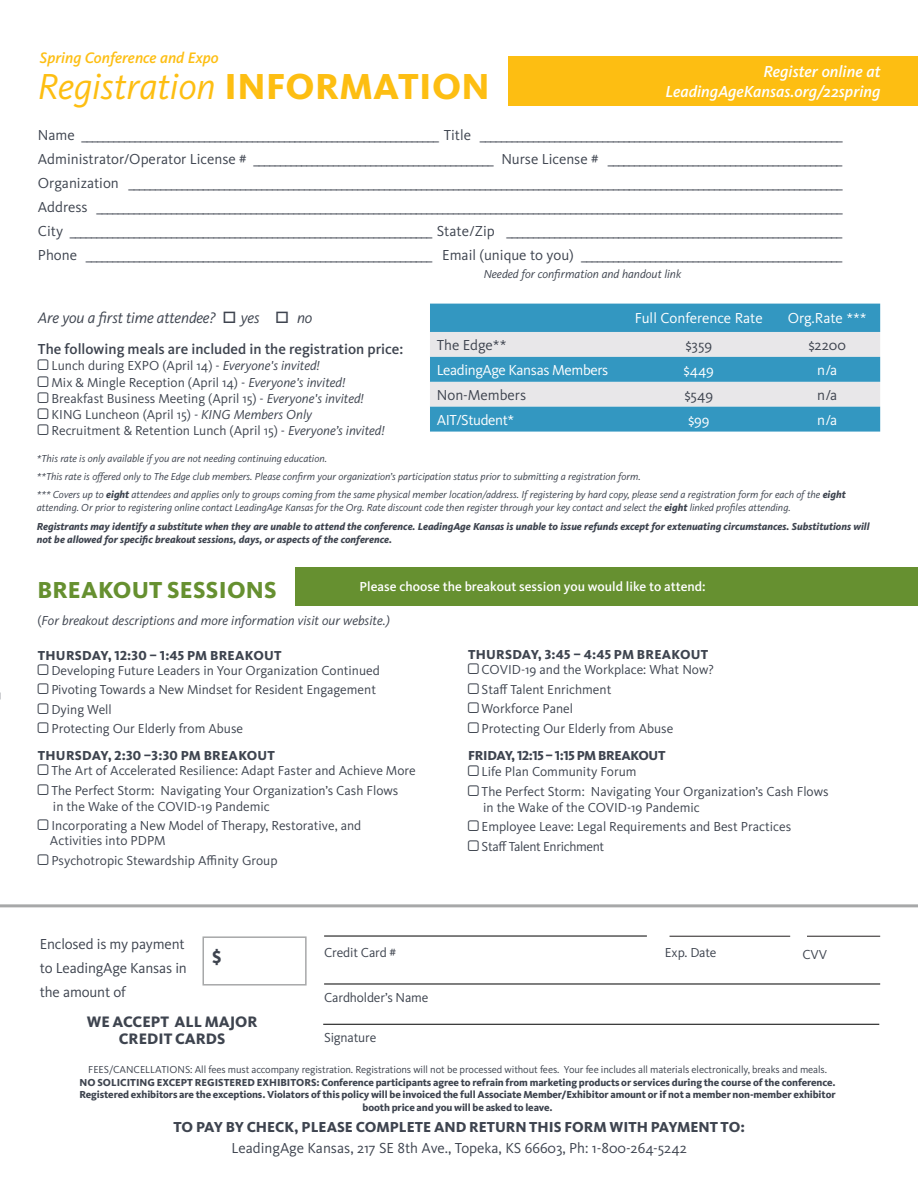
<style>
.page{position:relative;width:918px;height:1188px;background:#fff}
.page>*{position:absolute;margin:0;border:0;box-sizing:border-box;transform-origin:0 0}
.t1{font:italic 37.5px "Kievit OT";color:#fdbe12}
.t2{font:800 24px "Kievit OT";letter-spacing:.01em;color:#669030}
.t3{font:800 18px "Kievit OT";color:#3e444f}
.t4{font:italic 500 16.5px "Kievit OT";color:#fff}
.t5{font:italic 15.75px "Kievit OT";letter-spacing:-.01em;color:#3e444f}
.t6{font:800 15.75px/16.5px "Kievit OT";color:#3e444f;text-align:center}
.t7{font:italic 500 15.75px "Kievit OT";color:#fdbe12}
.t8{font:15px/24px "Kievit OT";color:#3e444f;text-align:justify}
.t9{font:15px "Kievit OT";letter-spacing:-.025em;color:#fff}
.t10{font:800 15px "Kievit OT";color:#3e444f}
.t11{font:500 15px "Kievit OT";color:#3e444f}
.t12{font:15px "Kievit OT";color:#fff}
.t13{font:13.5px/19.5px "Kievit OT";color:#3e444f}
.t14{font:800 13.5px "Kievit OT";letter-spacing:.01em;color:#3e444f}
.t15{font:italic 13.5px "Kievit OT";color:#3e444f}
.t16{font:500 13.5px "Kievit OT";color:#fff}
.t17{font:800 13.5px "Kievit OT";letter-spacing:-.025em;color:#3e444f}
.t18{font:italic 12px "Kievit OT";color:#3e444f}
.t19{font:italic 800 10.5px/19.5px "Kievit OT";color:#3e444f}
.t20{font:italic 10.5px/18px "Kievit OT";color:#3e444f}
.t21{font:800 10.5px/12.6px "Kievit OT";letter-spacing:-.01em;color:#3e444f;text-align:center}
.t22{font:10.5px "Kievit OT";letter-spacing:-.01em;color:#3e444f}
.s1{font-weight:800;font-style:normal}
.s2{font-style:italic}
.s3{font-weight:800}
.s4{font-weight:400}
.s5{font-style:normal}
</style>
<div class="page">
<div style="left:509px;top:57px;width:409px;height:49px;background:#fdbe12"></div>
<hr style="left:324px;top:936px;width:323px;height:1px;background:#000">
<hr style="left:670px;top:936px;width:120px;height:1px;background:#231f20">
<div style="left:296px;top:567px;width:622px;height:39px;background:#669030"></div>
<svg style="left:430px;top:304px;width:450px;height:128px;background:#7ab6d0"></svg>
<div style="left:202px;top:936px;width:105px;height:50px;border:2px solid #a7a8a9"></div>
<hr style="left:324px;top:984px;width:556px;height:1px;background:#000">
<hr style="left:0;top:904px;width:918px;height:3px;background:#a7a8a9">
<hr style="left:807px;top:936px;width:73px;height:1px;background:#231f20">
<hr style="left:323px;top:1024px;width:556px;height:1px;background:#000">
<p class="t7" style="left:40px;top:49px;width:180px">Spring Conference and Expo</p>
<p class="t4" style="left:764px;top:62px;width:118px">Register online at</p>
<h1 class="t1" style="left:38px;top:65px;width:454px">Registration <span class="s1">INFORMATION</span></h1>
<p class="t4" style="left:666px;top:82px;width:217px">LeadingAgeKansas.org/22spring</p>
<p class="t8" style="left:38px;top:123px;width:806px">Name ___________________________________________________________________ Title ____________________________________________________________________ Administrator/Operator License # _____________________________________________ Nurse License # ____________________________________________ Organization ______________________________________________________________________________________________________________________________________ Address ____________________________________________________________________________________________________________________________________________ City ____________________________________________________________________ State/Zip _______________________________________________________________ Phone _________________________________________________________________ Email (unique to you) _________________________________________________</p>
<p class="t18" style="left:484px;top:267px;width:199px">Needed for confirmation and handout link</p>
<p class="t5" style="left:38px;top:308px;width:276px">Are you a first time attendee? □ yes □ no</p>
<p class="t11" style="left:38px;top:341px;width:367px">The following meals are included in the registration price:</p>
<p class="t13" style="left:52px;top:358px;width:335px;line-height:16.2px">Lunch during EXPO (April 14) - <span class="s2">Everyone's invited!<br></span>Mix &amp; Mingle Reception (April 14) - <span class="s2">Everyone's invited!<br></span>Breakfast Business Meeting (April 15) - <span class="s2">Everyone's invited!<br></span>KING Luncheon (April 15) <span class="s2">- KING Members Only<br></span>Recruitment &amp; Retention Lunch (April 15) - <span class="s2">Everyone’s invited!</span></p>
<p class="t12" style="left:635px;top:310px;width:130px">Full Conference Rate</p>
<p class="t9" style="left:788px;top:310px;width:81px">Org.Rate ***</p>
<p class="t8" style="left:437px;top:333px;width:71px">The Edge**</p>
<p class="t8" style="left:686px;top:333px;width:28px">$359</p>
<p class="t8" style="left:808px;top:333px;width:39px">$2200</p>
<p class="t9" style="left:437px;top:362px;width:173px">LeadingAge Kansas Members</p>
<p class="t9" style="left:684px;top:362px;width:32px">$449</p>
<p class="t9" style="left:817px;top:362px;width:22px">n/a</p>
<p class="t8" style="left:437px;top:383px;width:91px">Non-Members</p>
<p class="t8" style="left:685px;top:383px;width:30px">$549</p>
<p class="t8" style="left:817px;top:383px;width:22px">n/a</p>
<p class="t9" style="left:437px;top:411px;width:79px">AIT/Student*</p>
<p class="t9" style="left:688px;top:411px;width:23px">$99</p>
<p class="t9" style="left:817px;top:411px;width:22px">n/a</p>
<p class="t20" style="left:37px;top:450px;width:810px">*This rate is only available if you are not needing continuing education.<br>**This rate is offered only to The Edge club members. Please confirm your organization’s participation status prior to submitting a registration form.<br>*** Covers up to <span class="s3">eight</span> attendees and applies only to groups coming from the same physical member location/address. If registering by hard copy, please send a registration form for each of the <span class="s3">eight</span></p>
<p class="t19" style="left:37px;top:498px;width:834px"><span class="s4">attending. Or prior to registering online contact LeadingAge Kansas for the Org. Rate discount code then register through your key contact and select the</span> eight <span class="s4">linked profiles attending.<br></span>Registrants may identify a substitute when they are unable to attend the conference. LeadingAge Kansas is unable to issue refunds except for extenuating circumstances. Substitutions will</p>
<p class="t19" style="left:37px;top:530px;width:357px">not be allowed for specific breakout sessions, days, or aspects of the conference.</p>
<p class="t16" style="left:360px;top:579px;width:348px">Please choose the breakout session you would like to attend:</p>
<h2 class="t2" style="left:38px;top:575px;width:241px">BREAKOUT SESSIONS</h2>
<p class="t15" style="left:37px;top:612px;width:354px"><span class="s5">(</span>For breakout descriptions and more information visit our website.)</p>
<p class="t14" style="left:38px;top:647px;width:245px">THURSDAY, 12:30 – 1:45 PM BREAKOUT</p>
<p class="t13" style="left:51px;top:661px;width:330px">Developing Future Leaders in Your Organization Continued Pivoting Towards a New Mindset for Resident Engagement Dying Well<br>Protecting Our Elderly from Abuse</p>
<p class="t14" style="left:38px;top:748px;width:239px">THURSDAY, 2:30 –3:30 PM BREAKOUT</p>
<p class="t13" style="left:51px;top:761px;width:366px">The Art of Accelerated Resilience: Adapt Faster and Achieve More<br>The Perfect Storm: Navigating Your Organization’s Cash Flows</p>
<p class="t13" style="left:51px;top:797px;width:311px">in the Wake of the COVID-19 Pandemic<br>Incorporating a New Model of Therapy, Restorative, and</p>
<p class="t13" style="left:50px;top:831px;width:229px">Activities into PDPM<br>Psychotropic Stewardship Affinity Group</p>
<p class="t14" style="left:468px;top:647px;width:242px">THURSDAY, 3:45 – 4:45 PM BREAKOUT</p>
<p class="t13" style="left:482px;top:660px;width:234px">COVID-19 and the Workplace: What Now?<br>Staff Talent Enrichment<br>Workforce Panel<br>Protecting Our Elderly from Abuse</p>
<p class="t17" style="left:468px;top:747px;width:199px">FRIDAY, 12:15 – 1:15 PM BREAKOUT</p>
<p class="t13" style="left:482px;top:762px;width:349px">Life Plan Community Forum<br>The Perfect Storm: Navigating Your Organization’s Cash Flows</p>
<p class="t13" style="left:482px;top:798px;width:311px">in the Wake of the COVID-19 Pandemic<br>Employee Leave: Legal Requirements and Best Practices<br>Staff Talent Enrichment</p>
<p class="t8" style="left:40px;top:933px;width:149px;text-align:left">Enclosed is my payment to LeadingAge Kansas in the amount of</p>
<p class="t13" style="left:324px;top:943px;width:74px">Credit Card #</p>
<p class="t13" style="left:665px;top:943px;width:53px">Exp. Date</p>
<p class="t6" style="left:87px;top:1014px;width:172px">WE ACCEPT ALL MAJOR<br>CREDIT CARDS</p>
<p class="t22" style="left:88px;top:1064px;width:740px">FEES/CANCELLATIONS: All fees must accompany registration. Registrations will not be processed without fees. Your fee includes all materials electronically, breaks and meals.</p>
<p class="t21" style="left:80px;top:1076px;width:758px">NO SOLICITING EXCEPT REGISTERED EXHIBITORS: Conference participants agree to refrain from marketing products or services during the course of the conference.<br>Registered exhibitors are the exceptions. Violators of this policy will be invoiced the full Associate Member/Exhibitor amount or if not a member non-member exhibitor booth price and you will be asked to leave.</p>
<p class="t3" style="left:212px;top:947px;width:11px">$</p>
<p class="t13" style="left:802px;top:945px;width:26px">CVV</p>
<p class="t13" style="left:324px;top:988px;width:106px">Cardholder’s Name</p>
<p class="t13" style="left:324px;top:1028px;width:54px">Signature</p>
<p class="t10" style="left:174px;top:1118px;width:573px">TO PAY BY CHECK, PLEASE COMPLETE AND RETURN THIS FORM WITH PAYMENT TO:</p>
<p class="t8" style="left:232px;top:1136px;width:457px">LeadingAge Kansas, 217 SE 8th Ave., Topeka, KS 66603, Ph: 1-800-264-5242</p>
</div>
